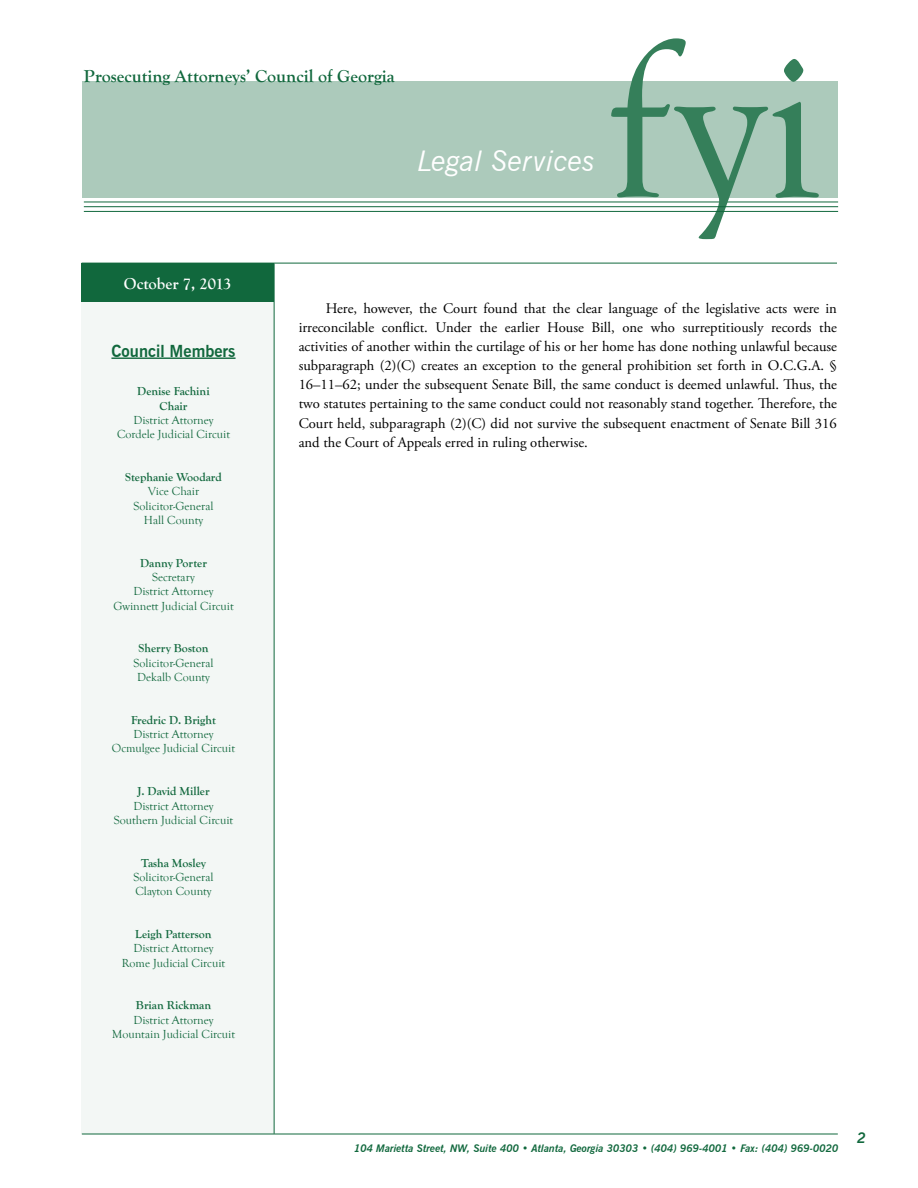
<style>
.page{position:relative;width:918px;height:1188px;background:#fff}
.page>*{position:absolute;margin:0;border:0;box-sizing:border-box;transform-origin:0 0}
.t1{font:225px "Goudy Old Style T";color:#357f5a}
.t2{font:italic 28.5px "News Gothic BT";color:#fff}
.t3{font:700 18px "Goudy Old Style T";color:#11683d}
.t4{font:700 16.5px "News Gothic BT";color:#11683d}
.t5{font:700 16.5px "Goudy Old Style T";color:#fff}
.t6{font:14.7px/19.2px "Adobe Garamond Pro";color:#000;text-align:justify}
.t7{font:italic 700 14.7px "News Gothic BT";color:#11683d}
.t8{font:12px/14.2px "Goudy Old Style T";color:#11683d;text-align:center}
.t9{font:700 12px/14.2px "Goudy Old Style T";color:#11683d;text-align:center}
.t10{font:italic 700 10.5px "News Gothic BT";color:#11683d}
</style>
<div class="page">
<hr style="left:84px;top:202px;width:754px;height:1px;background:#11683d">
<div style="left:82px;top:302px;width:192px;height:832px;background:#f3f7f5"></div>
<div style="left:83px;top:82px;width:755px;height:116px;background:#accabb"></div>
<hr style="left:82px;top:263px;width:755px;height:1px;background:#11683d">
<hr style="left:274px;top:263px;width:1px;height:871px;background:#11683d">
<hr style="left:82px;top:1134px;width:756px;height:1px;background:#11683d">
<div style="left:82px;top:263px;width:192px;height:39px;background:#11683d"></div>
<hr style="left:84px;top:206px;width:754px;height:1px;background:#11683d">
<hr style="left:84px;top:211px;width:754px;height:1px;background:#11683d">
<hr style="left:111px;top:358px;width:125px;height:1px;background:#11683d">
<p class="t3" style="left:84px;top:66px;width:312px">Prosecuting Attorneys’ Council of Georgia</p>
<p class="t5" style="left:124px;top:274px;width:109px">October 7, 2013</p>
<h2 class="t2" style="left:418px;top:144px;width:179px">Legal Services</h2>
<h1 class="t1" style="left:604px;top:0;width:220px">fyi</h1>
<p class="t4" style="left:111px;top:341px;width:126px">Council Members</p>
<p class="t9" style="left:137px;top:384px;width:74px">Denise Fachini<br>Chair</p>
<p class="t8" style="left:117px;top:413px;width:114px">District Attorney<br>Cordele Judicial Circuit</p>
<p class="t9" style="left:125px;top:470px;width:98px">Stephanie Woodard</p>
<p class="t8" style="left:133px;top:485px;width:82px">Vice Chair<br>Solicitor-General<br>Hall County</p>
<p class="t9" style="left:140px;top:556px;width:68px">Danny Porter</p>
<p class="t8" style="left:113px;top:570px;width:122px">Secretary<br>District Attorney<br>Gwinnett Judicial Circuit</p>
<p class="t9" style="left:139px;top:642px;width:72px">Sherry Boston</p>
<p class="t8" style="left:134px;top:656px;width:82px;text-align:left">Solicitor-General<br>Dekalb County</p>
<p class="t9" style="left:131px;top:713px;width:86px">Fredric D. Bright</p>
<p class="t8" style="left:112px;top:727px;width:125px">District Attorney<br>Ocmulgee Judicial Circuit</p>
<p class="t9" style="left:137px;top:784px;width:74px">J. David Miller</p>
<p class="t8" style="left:114px;top:799px;width:121px">District Attorney<br>Southern Judicial Circuit</p>
<p class="t9" style="left:141px;top:856px;width:66px">Tasha Mosley</p>
<p class="t8" style="left:134px;top:870px;width:82px;text-align:left">Solicitor-General<br>Clayton County</p>
<p class="t9" style="left:135px;top:927px;width:78px">Leigh Patterson</p>
<p class="t8" style="left:122px;top:942px;width:105px">District Attorney<br>Rome Judicial Circuit</p>
<p class="t9" style="left:136px;top:999px;width:77px">Brian Rickman</p>
<p class="t8" style="left:112px;top:1013px;width:124px">District Attorney<br>Mountain Judicial Circuit</p>
<p class="t6" style="left:299px;top:299px;width:540px;text-indent:27px">Here, however, the Court found that the clear language of the legislative acts were in irreconcilable conflict. Under the earlier House Bill, one who surreptitiously records the activities of another within the curtilage of his or her home has done nothing unlawful because subparagraph (2)(C) creates an exception to the general prohibition set forth in O.C.G.A. § 16–11–62; under the subsequent Senate Bill, the same conduct is deemed unlawful. Thus, the two statutes pertaining to the same conduct could not reasonably stand together. Therefore, the Court held, subparagraph (2)(C) did not survive the subsequent enactment of Senate Bill 316 and the Court of Appeals erred in ruling otherwise.</p>
<p class="t10" style="left:354px;top:1142px;width:486px">104 Marietta Street, NW, Suite 400 • Atlanta, Georgia 30303 • (404) 969-4001 • Fax: (404) 969-0020</p>
<p class="t7" style="left:857px;top:1129px;width:10px">2</p>
</div>
